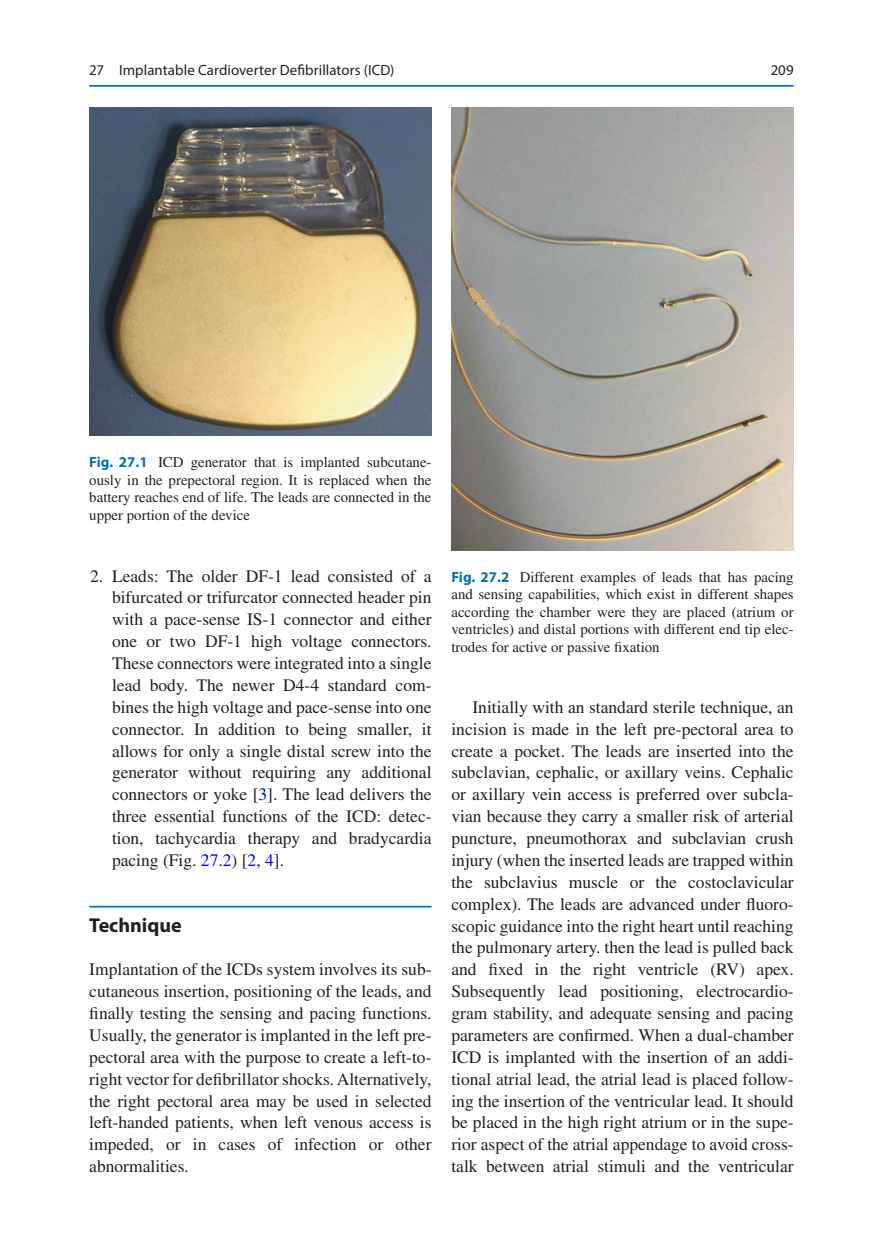
<style>
.page{position:relative;width:883px;height:1260px;background:#fff}
.page>*{position:absolute;margin:0;border:0;box-sizing:border-box;transform-origin:0 0}
.t1{font:700 20.12px "Myriad Pro";color:#231f20}
.t2{font:17.5px/21.9px "Times LT Std";color:#231f20;text-align:justify}
.t3{font:14.88px/17.5px "Times LT Std";color:#231f20;text-align:justify}
.t4{font:14.88px "Myriad Pro Regular 3";letter-spacing:.005em;color:#231f20}
.t5{font:14.88px "Myriad Pro";color:#231f20}
.s1{font-family:"Myriad Pro";font-weight:700;color:#0073bc}
.s2{color:#00f}
</style>
<div class="page">
<hr style="left:89px;top:906px;width:343px;height:2px;background:#0073bc">
<img style="left:90px;top:107px;width:341px;height:329px">
<img style="left:452px;top:107px;width:341px;height:444px">
<hr style="left:89px;top:85px;width:705px;height:2px;background:#0073bc">
<p class="t4" style="left:89px;top:61px;width:307px">27 Implantable Cardioverter Defibrillators (ICD)</p>
<p class="t5" style="left:771px;top:61px;width:24px">209</p>
<p class="t3" style="left:89px;top:454px;width:344px"><span class="s1">Fig. 27.1</span> ICD generator that is implanted subcutane&shy;ously in the prepectoral region. It is replaced when the battery reaches end of life. The leads are connected in the upper portion of the device</p>
<p class="t2" style="left:112px;top:565px;width:321px;text-indent:-22px">2. Leads: The older DF-1 lead consisted of a bifurcated or trifurcator connected header pin with a pace-sense IS-1 connector and either one or two DF-1 high voltage connectors.<br>These connectors were integrated into a single lead body. The newer D4-4 standard com&shy;bines the high voltage and pace-sense into one connector. In addition to being smaller, it allows for only a single distal screw into the generator without requiring any additional connectors or yoke [<span class="s2">3</span>]. The lead delivers the three essential functions of the ICD: detec&shy;tion, tachycardia therapy and bradycardia pacing (Fig. <span class="s2">27.2</span>) [<span class="s2">2</span>, <span class="s2">4</span>].</p>
<p class="t1" style="left:89px;top:912px;width:94px">Technique</p>
<p class="t2" style="left:89px;top:958px;width:344px">Implantation of the ICDs system involves its sub&shy;cutaneous insertion, positioning of the leads, and finally testing the sensing and pacing functions.<br>Usually, the generator is implanted in the left pre&shy;pectoral area with the purpose to create a left-to&shy;right vector for defibrillator shocks. Alternatively, the right pectoral area may be used in selected left-handed patients, when left venous access is impeded, or in cases of infection or other abnormalities.</p>
<p class="t3" style="left:451px;top:568px;width:344px"><span class="s1">Fig. 27.2</span> Different examples of leads that has pacing and sensing capabilities, which exist in different shapes according the chamber were they are placed (atrium or ventricles) and distal portions with different end tip elec&shy;trodes for active or passive fixation</p>
<p class="t2" style="left:451px;top:696px;width:344px;text-indent:21px">Initially with an standard sterile technique, an incision is made in the left pre-pectoral area to create a pocket. The leads are inserted into the subclavian, cephalic, or axillary veins. Cephalic or axillary vein access is preferred over subcla&shy;vian because they carry a smaller risk of arterial puncture, pneumothorax and subclavian crush injury (when the inserted leads are trapped within the subclavius muscle or the costoclavicular complex). The leads are advanced under fluoro&shy;scopic guidance into the right heart until reaching the pulmonary artery. then the lead is pulled back and fixed in the right ventricle (RV) apex.<br>Subsequently lead positioning, electrocardio&shy;gram stability, and adequate sensing and pacing parameters are confirmed. When a dual-chamber ICD is implanted with the insertion of an addi&shy;tional atrial lead, the atrial lead is placed follow&shy;ing the insertion of the ventricular lead. It should be placed in the high right atrium or in the supe&shy;rior aspect of the atrial appendage to avoid cross&shy;talk between atrial stimuli and the ventricular</p>
</div>
